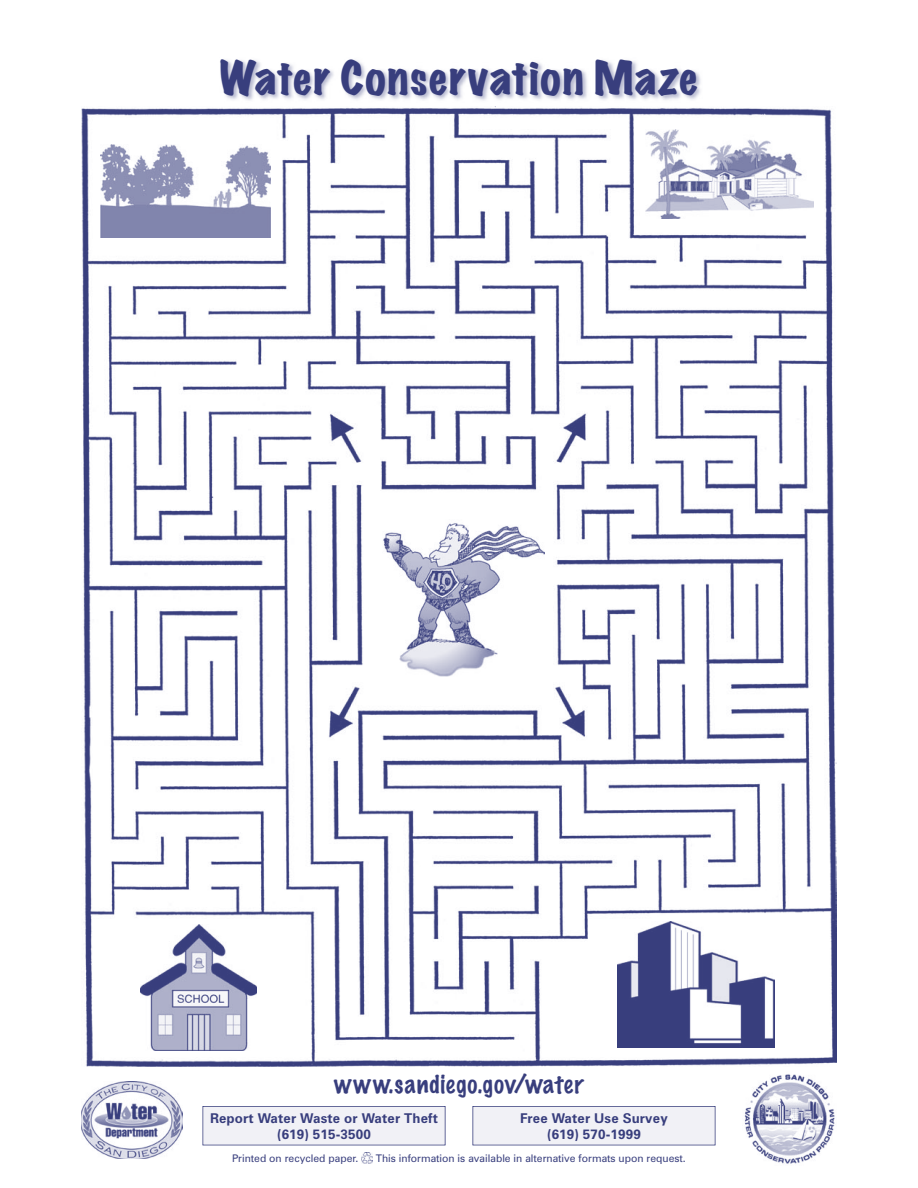
<style>
.page{position:relative;width:918px;height:1188px;background:#fff}
.page>*{position:absolute;margin:0;border:0;box-sizing:border-box;transform-origin:0 0}
.t1{font:expanded 42px "Marker Felt";letter-spacing:.03em;color:#383e7d}
.t2{font:100 24px "Marker Felt";letter-spacing:.04em;color:#383e7d}
.t3{font:700 13.5px/16.2px "Zurich BT";letter-spacing:.01em;color:#383e7d;text-align:center}
.t4{font:10.5px "Zurich BT";color:#383e7d}
</style>
<div class="page">
<img style="left:744px;top:1074px;width:91px;height:90px">
<img style="left:81px;top:1082px;width:101px;height:77px">
<img style="left:221px;top:60px;width:480px;height:41px">
<img style="left:81px;top:108px;width:756px;height:958px">
<img style="left:100px;top:144px;width:171px;height:94px">
<svg style="left:362px;top:1153px;width:11px;height:10px"></svg>
<img style="left:382px;top:519px;width:162px;height:157px">
<img style="left:645px;top:130px;width:168px;height:88px">
<img style="left:141px;top:924px;width:116px;height:126px">
<div style="left:203px;top:1106px;width:242px;height:39px;background:#f1f1f6"></div>
<hr style="left:203px;top:1106px;width:1px;height:39px;background:#383e7d">
<hr style="left:203px;top:1145px;width:242px;height:1px;background:#383e7d">
<hr style="left:445px;top:1106px;width:1px;height:39px;background:#383e7d">
<hr style="left:203px;top:1106px;width:242px;height:1px;background:#383e7d">
<div style="left:473px;top:1106px;width:242px;height:39px;background:#f1f1f6"></div>
<hr style="left:472px;top:1106px;width:1px;height:39px;background:#383e7d">
<hr style="left:473px;top:1145px;width:242px;height:1px;background:#383e7d">
<hr style="left:715px;top:1106px;width:1px;height:39px;background:#383e7d">
<hr style="left:473px;top:1106px;width:242px;height:1px;background:#383e7d">
<img style="left:617px;top:921px;width:157px;height:127px">
<h1 class="t1" style="left:220px;top:55px;width:480px">Water Conservation Maze</h1>
<h2 class="t2" style="left:334px;top:1072px;width:251px">www.sandiego.gov/water</h2>
<p class="t3" style="left:210px;top:1110px;width:229px">Report Water Waste or Water Theft (619) 515-3500</p>
<p class="t3" style="left:520px;top:1110px;width:149px">Free Water Use Survey (619) 570-1999</p>
<p class="t4" style="left:232px;top:1152px;width:128px">Printed on recycled paper.</p>
<p class="t4" style="left:376px;top:1152px;width:312px">This information is available in alternative formats upon request.</p>
</div>
